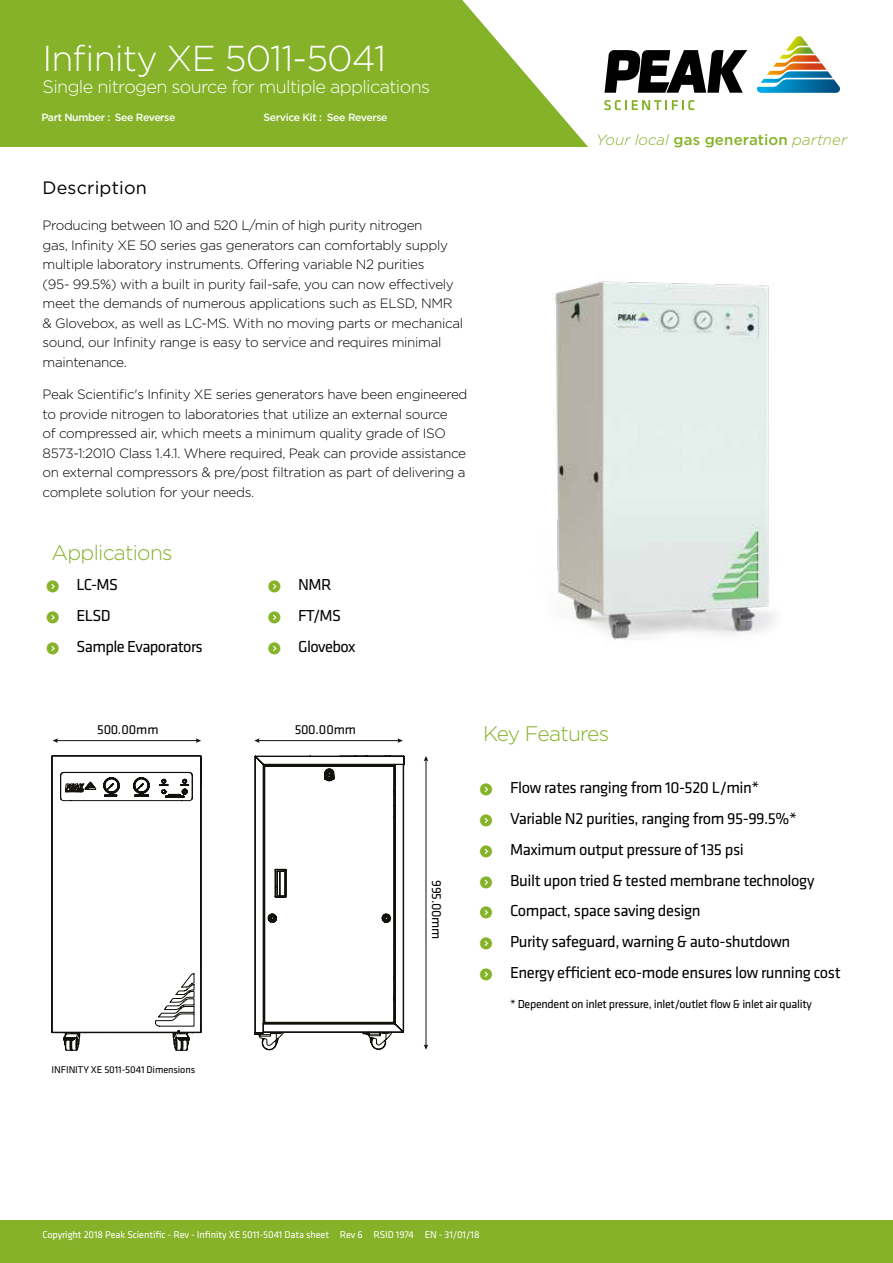
<style>
.page{position:relative;width:893px;height:1263px;background:#fff}
.page>*{position:absolute;margin:0;border:0;box-sizing:border-box;transform-origin:0 0}
.t1{font:300 36px "Gotham";letter-spacing:-.025em;color:#fff}
.t2{font:300 21px "Gotham";letter-spacing:-.035em;color:#85b228}
.t3{font:300 18px "Gotham";letter-spacing:-.035em;color:#fff}
.t4{font:18px "Gotham";letter-spacing:.01em;color:#000}
.t5{font:16.5px/30.8px "Klavika";letter-spacing:-.025em;color:#000}
.t6{font:italic 300 15px "Gotham";color:#85b228}
.t7{font:300 13.5px/19.5px "Gotham";letter-spacing:-.025em;color:#000}
.t8{font:13.5px "Klavika";letter-spacing:-.025em;color:#000}
.t9{font:12px "Klavika";letter-spacing:-.025em;color:#000}
.t10{font:500 10.5px "Gotham";letter-spacing:-.035em;color:#fff}
.t11{font:10.2px "Klavika";letter-spacing:-.01em;color:#fff}
.t12{font:10.2px "Klavika";letter-spacing:-.01em;color:#000}
.s1{font-weight:500;font-style:normal}
</style>
<div class="page">
<svg style="left:0;top:0;width:588px;height:147px;background:#8fb83b"></svg>
<div style="left:0;top:1220px;width:893px;height:43px;background:#85b228"></div>
<svg style="left:604px;top:50px;width:143px;height:43px"></svg>
<svg style="left:604px;top:100px;width:90px;height:10px"></svg>
<svg style="left:757px;top:36px;width:83px;height:57px"></svg>
<img style="left:552px;top:281px;width:223px;height:359px">
<hr style="left:426px;top:759px;width:1px;height:287px;background:#12100b">
<svg style="left:424px;top:756px;width:4px;height:5px"></svg>
<svg style="left:424px;top:1044px;width:4px;height:6px"></svg>
<hr style="left:56px;top:740px;width:142px;height:1px;background:#12100b">
<svg style="left:53px;top:738px;width:5px;height:5px"></svg>
<svg style="left:196px;top:738px;width:5px;height:5px"></svg>
<svg style="left:254px;top:755px;width:151px;height:295px"></svg>
<hr style="left:258px;top:740px;width:141px;height:1px;background:#12100b">
<svg style="left:254px;top:738px;width:6px;height:5px"></svg>
<svg style="left:398px;top:738px;width:5px;height:5px"></svg>
<svg style="left:51px;top:755px;width:151px;height:296px"></svg>
<h1 class="t1" style="left:43px;top:37px;width:345px">Infinity XE 5011-5041</h1>
<h3 class="t3" style="left:43px;top:76px;width:389px">Single nitrogen source for multiple applications</h3>
<p class="t10" style="left:41px;top:111px;width:136px">Part Number : See Reverse</p>
<h3 class="t4" style="left:43px;top:177px;width:106px">Description</h3>
<p class="t10" style="left:264px;top:111px;width:60px">Service Kit :</p>
<p class="t10" style="left:327px;top:111px;width:62px">See Reverse</p>
<p class="t7" style="left:43px;top:216px;width:422px">Producing between 10 and 520 L/min of high purity nitrogen<br>gas, Infinity XE 50 series gas generators can comfortably supply multiple laboratory instruments. Offering variable N2 purities<br>(95- 99.5%) with a built in purity fail-safe, you can now effectively meet the demands of numerous applications such as ELSD, NMR &amp; Glovebox, as well as LC-MS. With no moving parts or mechanical sound, our Infinity range is easy to service and requires minimal maintenance.</p>
<p class="t7" style="left:43px;top:384px;width:426px">Peak Scientific's Infinity XE series generators have been engineered to provide nitrogen to laboratories that utilize an external source<br>of compressed air, which meets a minimum quality grade of ISO 8573-1:2010 Class 1.4.1. Where required, Peak can provide assistance on external compressors &amp; pre/post filtration as part of delivering a complete solution for your needs.</p>
<h2 class="t2" style="left:52px;top:540px;width:123px">Applications</h2>
<p class="t5" style="left:77px;top:569px;width:128px">LC-MS<br>ELSD<br>Sample Evaporators</p>
<p class="t5" style="left:298px;top:569px;width:59px">NMR<br>FT/MS<br>Glovebox</p>
<p class="t6" style="left:596px;top:131px;width:252px">Your local <span class="s1">gas generation</span> partner</p>
<p class="t8" style="left:97px;top:721px;width:63px">500.00mm</p>
<p class="t8" style="left:295px;top:721px;width:63px">500.00mm</p>
<p class="t12" style="left:52px;top:1063px;width:145px">INFINITY XE 5011-5041 Dimensions</p>
<p class="t8" style="left:445px;top:880px;width:60px;rotate:90deg">995.00mm</p>
<h2 class="t2" style="left:483px;top:721px;width:128px">Key Features</h2>
<p class="t5" style="left:510px;top:772px;width:332px">Flow rates ranging from 10-520 L/min*<br>Variable N2 purities, ranging from 95-99.5%* Maximum output pressure of 135 psi<br>Built upon tried &amp; tested membrane technology Compact, space saving design<br>Purity safeguard, warning &amp; auto-shutdown<br>Energy efficient eco-mode ensures low running cost</p>
<p class="t9" style="left:510px;top:996px;width:303px">* Dependent on inlet pressure, inlet/outlet flow &amp; inlet air quality</p>
<p class="t11" style="left:43px;top:1228px;width:439px">Copyright 2018 Peak Scientific - Rev - Infinity XE 5011-5041 Data sheet Rev 6 RSID 1974 EN - 31/01/18</p>
</div>
